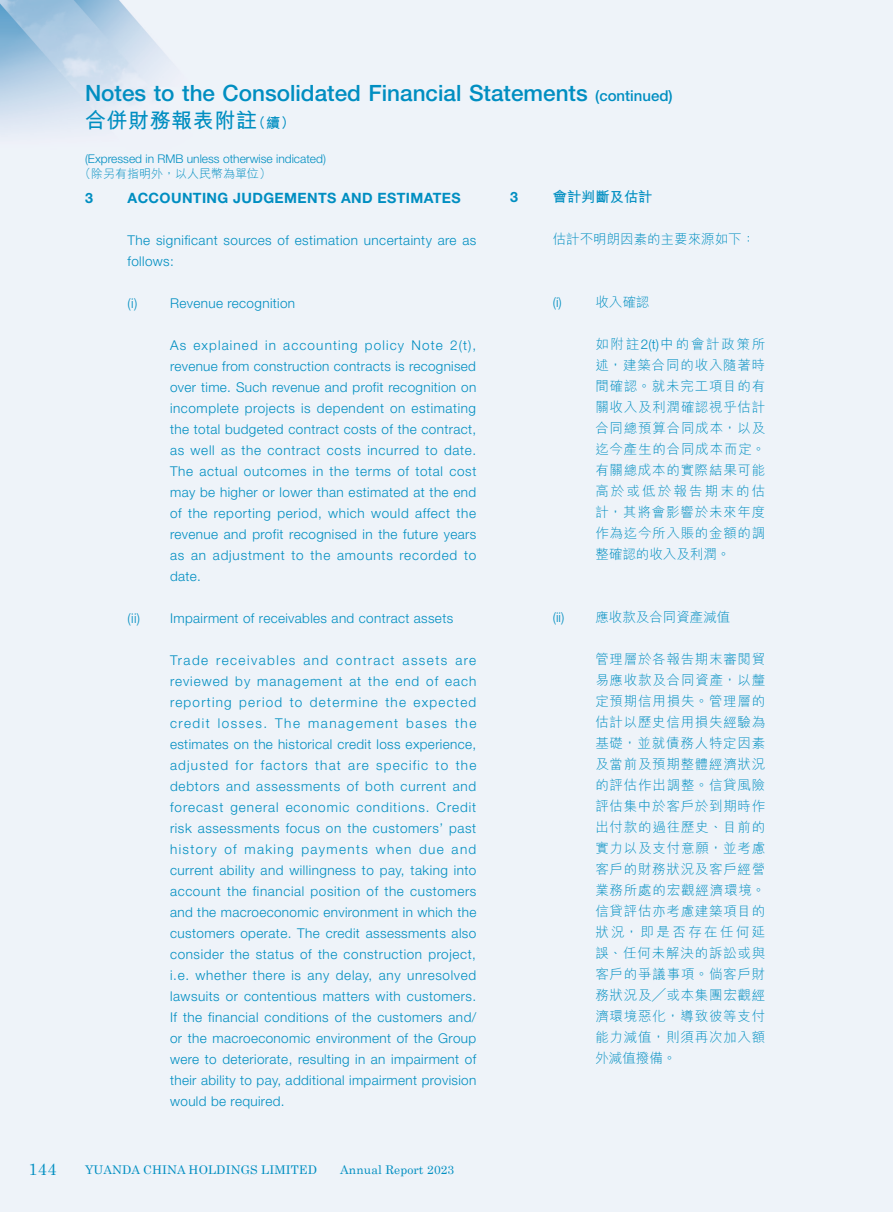
<style>
.page{position:relative;width:893px;height:1212px;background:#fff}
.page>*{position:absolute;margin:0;border:0;box-sizing:border-box;transform-origin:0 0}
.t1{font:500 22.5px "Helvetica Neue LT Std";color:#008ec1}
.t2{font:700 21px "M Hei HK";letter-spacing:.025em;color:#008ec1}
.t3{font:16.5px "Century";color:#008ec1}
.t4{font:700 14.25px "Helvetica Neue LT Std";letter-spacing:.025em;color:#008ec1}
.t5{font:700 14.25px "M Hei HK";color:#008ec1}
.t6{font:300 13.5px/21px "Helvetica Neue LT Std";letter-spacing:.025em;color:#008ec1;text-align:justify}
.t7{font:300 13.5px/21px "M Hei HK";letter-spacing:.055em;color:#008ec1;text-align:justify}
.t8{font:300 13.5px "M Hei HK";color:#008ec1}
.t9{font:12px "Century";letter-spacing:.01em;color:#008ec1}
.t10{font:300 12px "Helvetica Neue LT Std";color:#008ec1}
.t11{font:300 12px "M Hei HK";color:#008ec1}
.s1{font-size:15px}
.s2{font-size:14.25px}
.s3{font-family:"Helvetica Neue LT Std"}
</style>
<div class="page">
<div style="left:0;top:0;width:892px;height:1212px;background:#eef3f9"></div>
<h1 class="t1" style="left:85px;top:79px;width:589px">Notes to the Consolidated Financial Statements <span class="s1">(continued)</span></h1>
<h2 class="t2" style="left:85px;top:105px;width:212px">合併財務報表附註<span class="s2">（續）</span></h2>
<p class="t10" style="left:85px;top:151px;width:242px">(Expressed in RMB unless otherwise indicated)</p>
<p class="t11" style="left:79px;top:167px;width:193px">（除另有指明外，以人民幣為單位）</p>
<p class="t4" style="left:85px;top:189px;width:9px">3</p>
<p class="t4" style="left:128px;top:189px;width:335px">ACCOUNTING JUDGEMENTS AND ESTIMATES</p>
<p class="t6" style="left:128px;top:229px;width:350px">The significant sources of estimation uncertainty are as follows:</p>
<p class="t6" style="left:128px;top:292px;width:11px">(i)</p>
<p class="t6" style="left:170px;top:292px;width:127px">Revenue recognition</p>
<p class="t6" style="left:170px;top:334px;width:308px">As explained in accounting policy Note 2(t), revenue from construction contracts is recognised over time. Such revenue and profit recognition on incomplete projects is dependent on estimating the total budgeted contract costs of the contract, as well as the contract costs incurred to date.<br>The actual outcomes in the terms of total cost may be higher or lower than estimated at the end of the reporting period, which would affect the revenue and profit recognised in the future years as an adjustment to the amounts recorded to date.</p>
<p class="t6" style="left:128px;top:607px;width:327px">(ii) Impairment of receivables and contract assets</p>
<p class="t6" style="left:170px;top:649px;width:308px">Trade receivables and contract assets are reviewed by management at the end of each reporting period to determine the expected credit losses. The management bases the estimates on the historical credit loss experience, adjusted for factors that are specific to the debtors and assessments of both current and forecast general economic conditions. Credit risk assessments focus on the customers’ past history of making payments when due and current ability and willingness to pay, taking into account the financial position of the customers and the macroeconomic environment in which the customers operate. The credit assessments also consider the status of the construction project, i.e. whether there is any delay, any unresolved lawsuits or contentious matters with customers.<br>If the financial conditions of the customers and/ or the macroeconomic environment of the Group were to deteriorate, resulting in an impairment of their ability to pay, additional impairment provision would be required.</p>
<p class="t4" style="left:510px;top:188px;width:9px">3</p>
<p class="t5" style="left:553px;top:187px;width:101px">會計判斷及估計</p>
<p class="t8" style="left:553px;top:232px;width:204px">估計不明朗因素的主要來源如下：</p>
<p class="t6" style="left:553px;top:291px;width:11px">(i)</p>
<p class="t7" style="left:595px;top:291px;width:55px">收入確認</p>
<p class="t7" style="left:595px;top:333px;width:172px">如附註<span class="s3">2(t)</span>中的會計政策所述，建築合同的收入隨著時間確認。就未完工項目的有關收入及利潤確認視乎估計合同總預算合同成本，以及迄今產生的合同成本而定。有關總成本的實際結果可能高於或低於報告期末的估計，其將會影響於未來年度作為迄今所入賬的金額的調整確認的收入及利潤。</p>
<p class="t6" style="left:553px;top:606px;width:13px">(ii)</p>
<p class="t8" style="left:595px;top:610px;width:136px">應收款及合同資產減值</p>
<p class="t7" style="left:595px;top:648px;width:172px">管理層於各報告期末審閱貿易應收款及合同資產，以釐定預期信用損失。管理層的估計以歷史信用損失經驗為基礎，並就債務人特定因素及當前及預期整體經濟狀況的評估作出調整。信貸風險評估集中於客戶於到期時作出付款的過往歷史、目前的實力以及支付意願，並考慮客戶的財務狀況及客戶經營業務所處的宏觀經濟環境。信貸評估亦考慮建築項目的狀況，即是否存在任何延誤、任何未解決的訴訟或與客戶的爭議事項。倘客戶財務狀況及╱或本集團宏觀經濟環境惡化，導致彼等支付能力減值，則須再次加入額外減值撥備。</p>
<p class="t3" style="left:28px;top:1155px;width:30px">144</p>
<p class="t9" style="left:85px;top:1159px;width:234px">YUANDA CHINA HOLDINGS LIMITED</p>
<p class="t9" style="left:340px;top:1159px;width:116px">Annual Report 2023</p>
</div>
